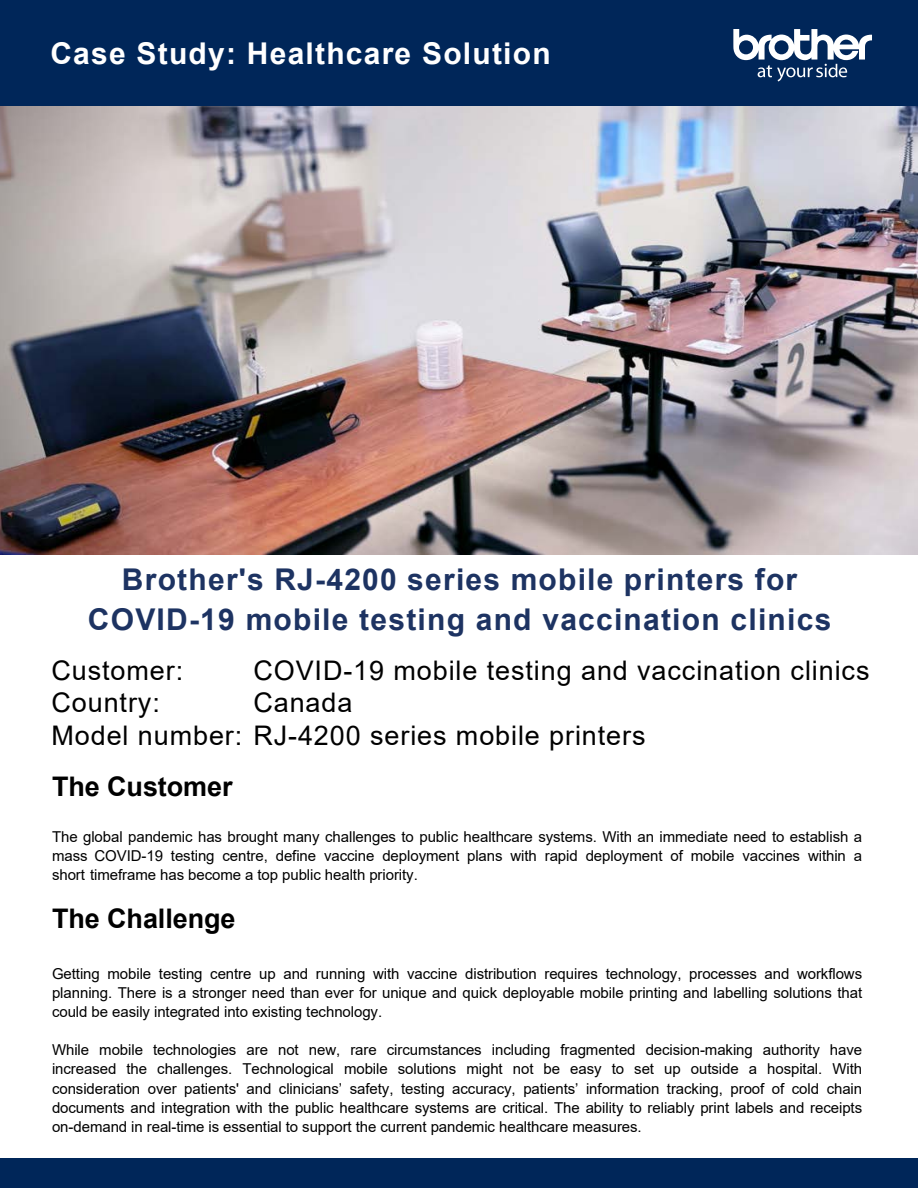
<style>
.page{position:relative;width:918px;height:1188px;background:#fff}
.page>*{position:absolute;margin:0;border:0;box-sizing:border-box;transform-origin:0 0}
.t1{font:700 30px/40.5px "Arial";letter-spacing:.04em;color:#1d3362;text-align:center}
.t2{font:700 30px "Arial";letter-spacing:.04em;color:#fff}
.t3{font:27px/32.4px "Arial";letter-spacing:.035em;color:#000}
.t4{font:700 27px "Arial";letter-spacing:-.005em;color:#000}
.t5{font:15px/19px "Arial";letter-spacing:-.005em;color:#000;text-align:justify}
</style>
<div class="page">
<div style="left:0;top:1158px;width:918px;height:30px;background:#002659"></div>
<div style="left:0;top:0;width:918px;height:108px;background:#002659"></div>
<svg style="left:733px;top:29px;width:139px;height:53px"></svg>
<img style="left:0;top:107px;width:917px;height:448px">
<h1 class="t2" style="left:50px;top:33px;width:502px">Case Study: Healthcare Solution</h1>
<h1 class="t1" style="left:88px;top:559px;width:745px">Brother's RJ-4200 series mobile printers for<br>COVID-19 mobile testing and vaccination clinics</h1>
<h2 class="t3" style="left:52px;top:654px;width:596px">Customer:<br>Country:<br>Model number: RJ-4200 series mobile printers</h2>
<h2 class="t3" style="left:253px;top:654px;width:618px">COVID-19 mobile testing and vaccination clinics<br>Canada</h2>
<h2 class="t4" style="left:52px;top:768px;width:182px">The Customer</h2>
<p class="t5" style="left:52px;top:827px;width:812px">The global pandemic has brought many challenges to public healthcare systems. With an immediate need to establish a mass COVID-19 testing centre, define vaccine deployment plans with rapid deployment of mobile vaccines within a short timeframe has become a top public health priority.</p>
<h2 class="t4" style="left:52px;top:900px;width:185px">The Challenge</h2>
<p class="t5" style="left:52px;top:964px;width:812px">Getting mobile testing centre up and running with vaccine distribution requires technology, processes and workflows planning. There is a stronger need than ever for unique and quick deployable mobile printing and labelling solutions that could be easily integrated into existing technology.</p>
<p class="t5" style="left:52px;top:1040px;width:812px">While mobile technologies are not new, rare circumstances including fragmented decision-making authority have increased the challenges. Technological mobile solutions might not be easy to set up outside a hospital. With consideration over patients' and clinicians’ safety, testing accuracy, patients’ information tracking, proof of cold chain documents and integration with the public healthcare systems are critical. The ability to reliably print labels and receipts on-demand in real-time is essential to support the current pandemic healthcare measures.</p>
</div>
